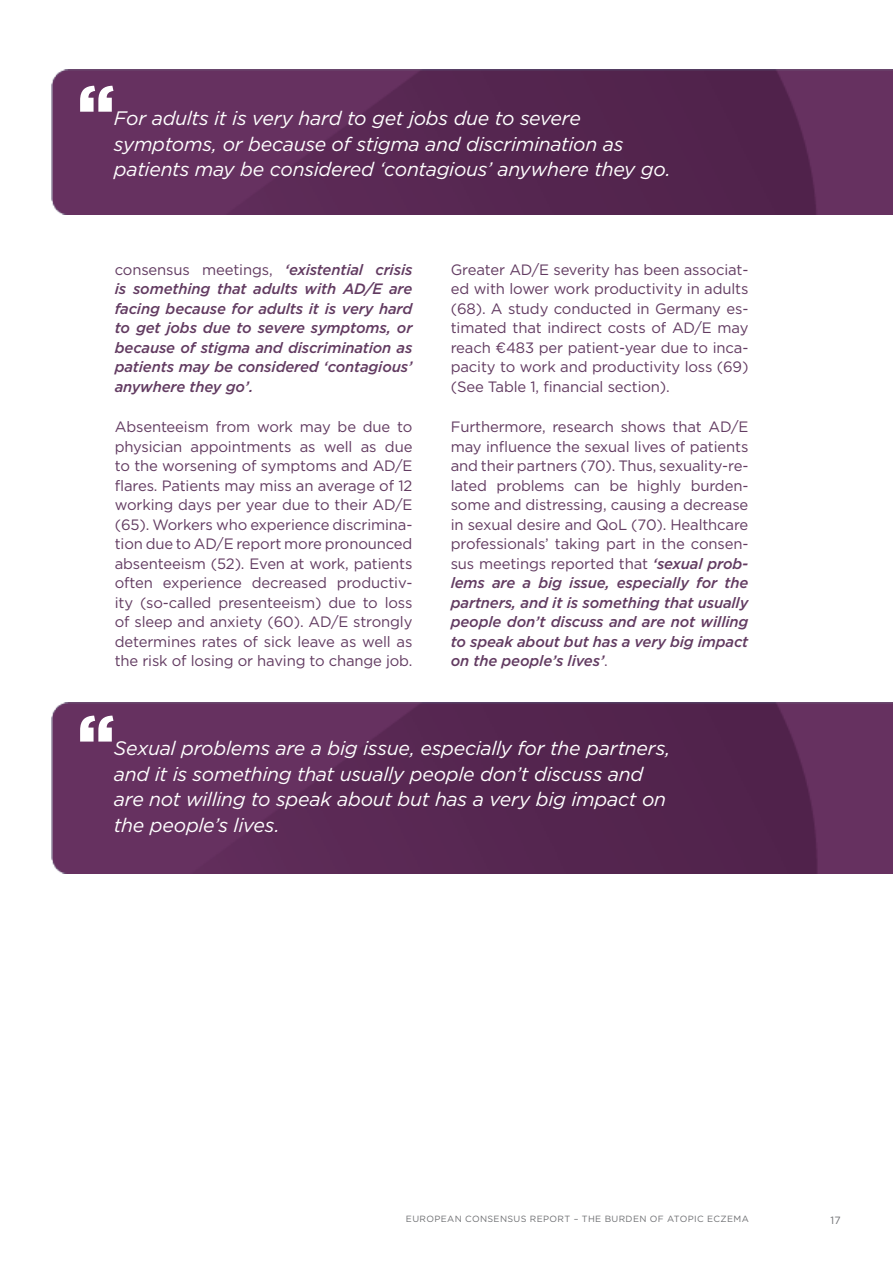
<style>
.page{position:relative;width:893px;height:1263px;background:#fff}
.page>*{position:absolute;margin:0;border:0;box-sizing:border-box;transform-origin:0 0}
.t1{font:italic 19.5px/25.5px "Gotham";letter-spacing:-.015em;color:#fff}
.t2{font:15px/19.5px "Gotham";letter-spacing:-.01em;color:#623b61;text-align:justify}
.t3{font:italic 500 15px/19.5px "Gotham";letter-spacing:-.01em;color:#623b61;text-align:justify}
.t4{font:10.5px "Gotham";color:#6e6f72}
.t5{font:9px "Gotham";letter-spacing:.04em;color:#6e6f72}
.s1{font-weight:400;font-style:normal}
.s2{font-weight:500;font-style:italic}
</style>
<div class="page">
<img style="left:51px;top:702px;width:842px;height:171px">
<img style="left:51px;top:69px;width:842px;height:145px">
<svg style="left:80px;top:86px;width:33px;height:26px"></svg>
<svg style="left:80px;top:716px;width:33px;height:25px"></svg>
<h1 class="t1" style="left:114px;top:105px;width:558px">For adults it is very hard to get jobs due to severe symptoms, or because of stigma and discrimination as patients may be considered ‘contagious’ anywhere they go.</h1>
<p class="t3" style="left:115px;top:259px;width:299px"><span class="s1">consensus meetings,</span> ‘existential crisis is something that adults with AD/E are facing because for adults it is very hard to get jobs due to severe symptoms, or because of stigma and discrimination as patients may be considered ‘contagious’ anywhere they go’.</p>
<p class="t2" style="left:115px;top:417px;width:299px">Absenteeism from work may be due to physician appointments as well as due to the worsening of symptoms and AD/E flares. Patients may miss an average of 12 working days per year due to their AD/E (65). Workers who experience discrimina&shy;tion due to AD/E report more pronounced absenteeism (52). Even at work, patients often experience decreased productiv&shy;ity (so-called presenteeism) due to loss of sleep and anxiety (60). AD/E strongly determines rates of sick leave as well as the risk of losing or having to change job.</p>
<p class="t2" style="left:451px;top:259px;width:299px">Greater AD/E severity has been associat&shy;ed with lower work productivity in adults (68). A study conducted in Germany es&shy;timated that indirect costs of AD/E may reach €483 per patient-year due to inca&shy;pacity to work and productivity loss (69) (See Table 1, financial section).</p>
<p class="t2" style="left:451px;top:417px;width:299px">Furthermore, research shows that AD/E may influence the sexual lives of patients and their partners (70). Thus, sexuality-re&shy;lated problems can be highly burden&shy;some and distressing, causing a decrease in sexual desire and QoL (70). Healthcare professionals’ taking part in the consen&shy;sus meetings reported that <span class="s2">‘sexual prob&shy;lems are a big issue, especially for the partners, and it is something that usually people don’t discuss and are not willing to speak about but has a very big impact on the people’s lives’</span>.</p>
<h1 class="t1" style="left:114px;top:735px;width:558px">Sexual problems are a big issue, especially for the partners, and it is something that usually people don’t discuss and are not willing to speak about but has a very big impact on the people’s lives.</h1>
<p class="t5" style="left:406px;top:1213px;width:344px">EUROPEAN CONSENSUS REPORT – THE BURDEN OF ATOPIC ECZEMA</p>
<p class="t4" style="left:830px;top:1213px;width:12px">17</p>
</div>
